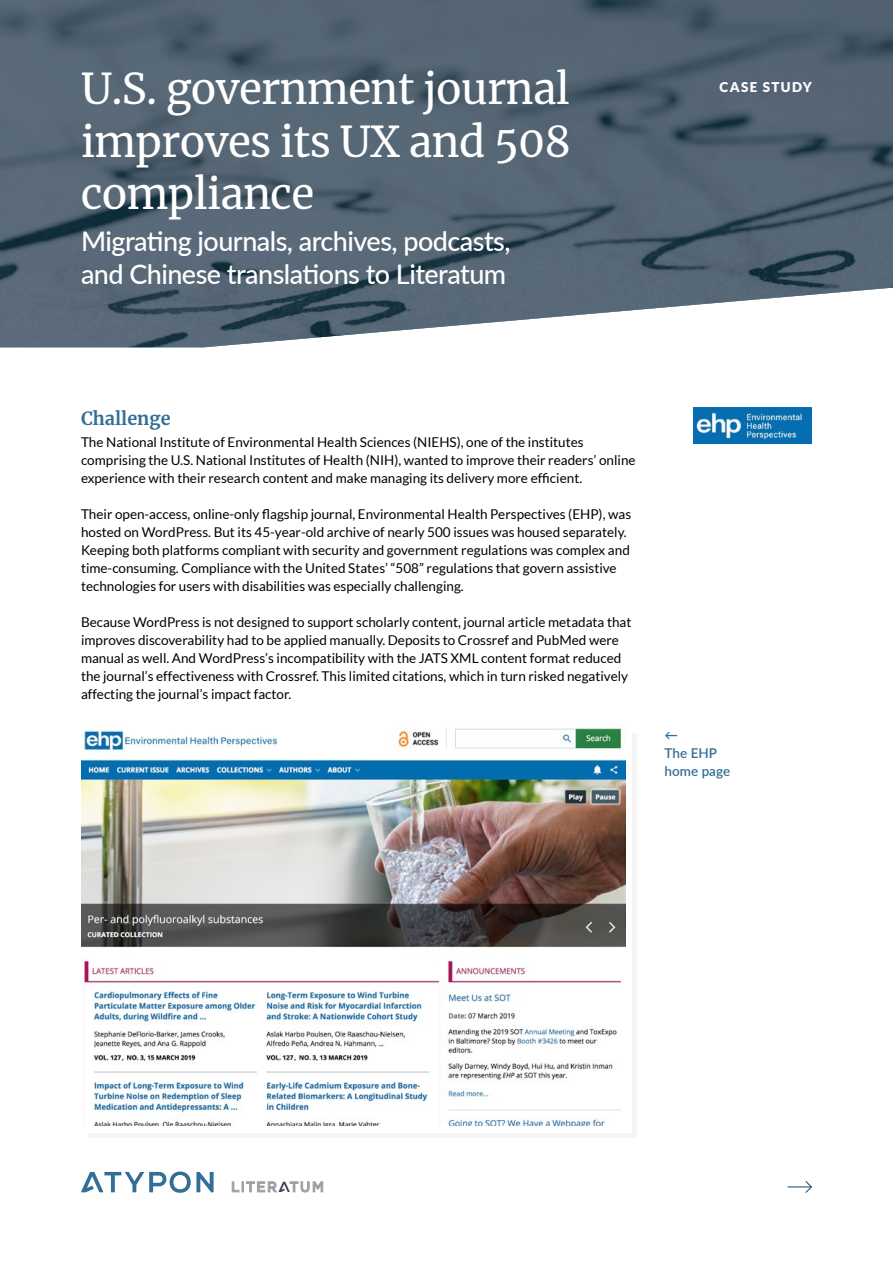
<style>
.page{position:relative;width:893px;height:1263px;background:#fff}
.page>*{position:absolute;margin:0;border:0;box-sizing:border-box;transform-origin:0 0}
.t1{font:42px/52.5px "Merriweather";letter-spacing:-.015em;color:#fff;text-align:justify}
.t2{font:500 27px/33px "Lato";letter-spacing:-.02em;color:#fff}
.t3{font:700 18px "Merriweather";color:#336e96}
.t4{font:13.5px/18px "Lato";color:#000}
.t5{font:600 13.5px/18px "Lato";color:#336e96}
.t6{font:900 13.5px "Lato";letter-spacing:.1em;color:#fff}
</style>
<div class="page">
<svg style="left:81px;top:1171px;width:133px;height:22px"></svg>
<svg style="left:0;top:0;width:893px;height:347px;background:#5c6c79"></svg>
<svg style="left:232px;top:1181px;width:91px;height:11px"></svg>
<svg style="left:787px;top:1181px;width:25px;height:12px"></svg>
<img style="left:693px;top:407px;width:119px;height:37px">
<div style="left:88px;top:1133px;width:549px;height:5px;background:#f5f5f6"></div>
<hr style="left:633px;top:733px;width:4px;height:400px;background:#f5f5f6">
<img style="left:81px;top:727px;width:544px;height:399px">
<h1 class="t1" style="left:81px;top:62px;width:492px">U.S. government journal improves its UX and 508 compliance</h1>
<h2 class="t2" style="left:81px;top:223px;width:431px">Migrating journals, archives, podcasts, and Chinese translations to Literatum</h2>
<p class="t6" style="left:720px;top:79px;width:94px">CASE STUDY</p>
<h3 class="t3" style="left:81px;top:406px;width:91px">Challenge</h3>
<p class="t4" style="left:81px;top:433px;width:556px">The National Institute of Environmental Health Sciences (NIEHS), one of the institutes comprising the U.S. National Institutes of Health (NIH), wanted to improve their readers’ online experience with their research content and make managing its delivery more efficient.</p>
<p class="t4" style="left:81px;top:505px;width:552px">Their open-access, online-only flagship journal, Environmental Health Perspectives (EHP), was hosted on WordPress. But its 45-year-old archive of nearly 500 issues was housed separately.<br>Keeping both platforms compliant with security and government regulations was complex and time-consuming. Compliance with the United States’ “508” regulations that govern assistive technologies for users with disabilities was especially challenging.</p>
<p class="t4" style="left:81px;top:613px;width:552px">Because WordPress is not designed to support scholarly content, journal article metadata that improves discoverability had to be applied manually. Deposits to Crossref and PubMed were manual as well. And WordPress’s incompatibility with the JATS XML content format reduced the journal’s effectiveness with Crossref. This limited citations, which in turn risked negatively affecting the journal’s impact factor.</p>
<p class="t5" style="left:665px;top:726px;width:67px">←<br>The EHP home page</p>
</div>
